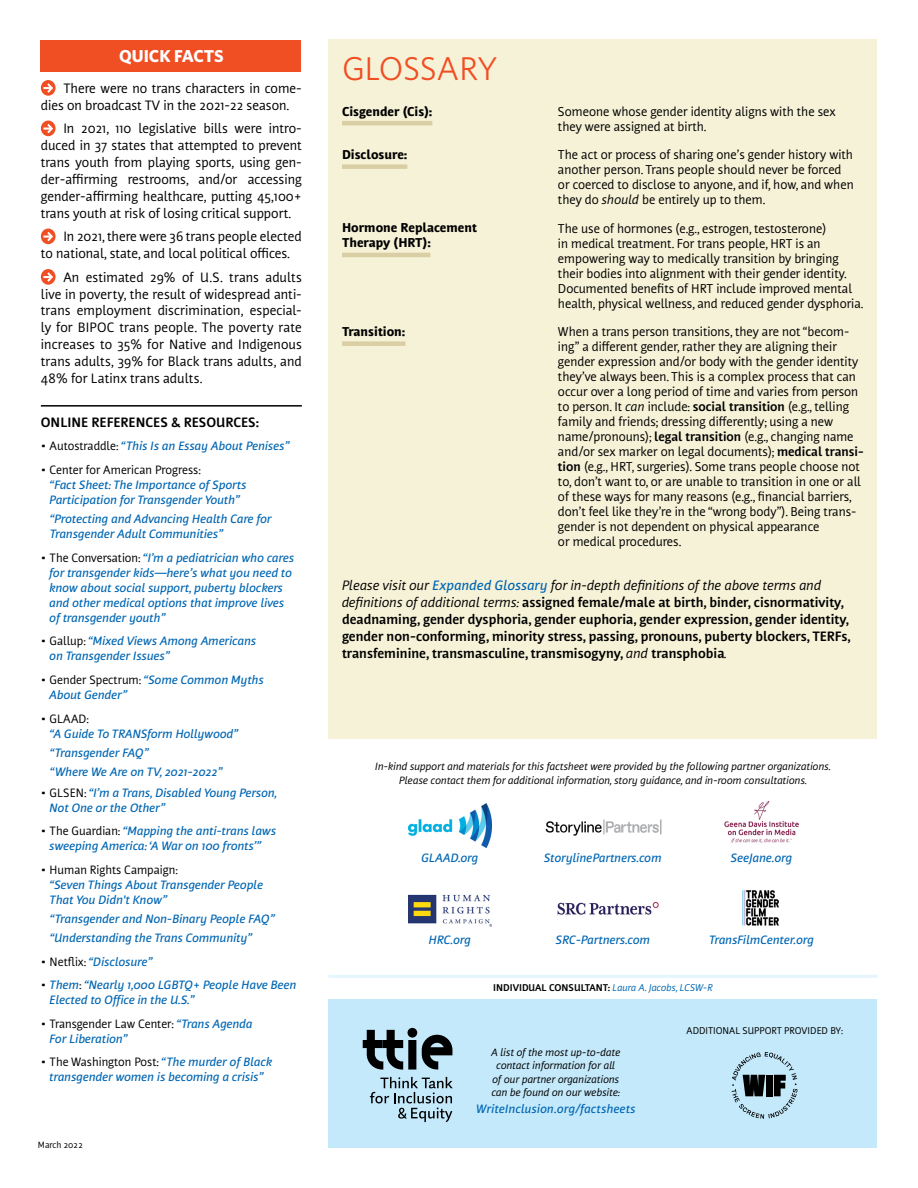
<style>
.page{position:relative;width:918px;height:1188px;background:#fff}
.page>*{position:absolute;margin:0;border:0;box-sizing:border-box;transform-origin:0 0}
.t1{font:33px "Whitney";letter-spacing:-.005em;color:#f04e23}
.t2{font:700 17.25px "Whitney";letter-spacing:-.005em;color:#fff}
.t3{font:13.5px/16.8px "Nuvo Pro";color:#000}
.t4{font:700 13.5px/16.8px "Nuvo Pro";color:#000}
.t5{font:12.75px/15px "Nuvo Pro";color:#000}
.t6{font:800 12.75px/15px "Nuvo Pro";color:#000}
.t7{font:italic 500 12px/15px "Nuvo Pro";color:#0066b3}
.t8{font:italic 10.5px/13.5px "Nuvo Pro";color:#000;text-align:center}
.t9{font:700 9.75px "Nuvo Pro";color:#000}
.t10{font:9.75px "Nuvo Pro";color:#000}
.t11{font:9px "Nuvo Pro";color:#000}
.s1{font-weight:400;font-style:normal;font-size:13.5px;color:#000}
.s2{font-weight:400;font-style:normal;color:#000}
.s3{font-style:italic}
.s4{font-weight:700}
.s5{font-weight:400;font-style:italic}
.s6{font-weight:500;font-style:italic;color:#0066b3}
.s7{font-weight:400;font-style:italic;color:#0066b3}
</style>
<div class="page">
<div style="left:40px;top:40px;width:262px;height:32px;background:#f04e23"></div>
<div style="left:328px;top:999px;width:550px;height:149px;background:#c4e9fb"></div>
<hr style="left:41px;top:405px;width:261px;height:2px;background:#000">
<svg style="left:41px;top:80px;width:15px;height:16px"></svg>
<svg style="left:43px;top:83px;width:10px;height:10px"></svg>
<div style="left:41px;top:121px;width:15px;height:15px;background:#f04e23;border-radius:50%"></div>
<svg style="left:43px;top:124px;width:10px;height:9px"></svg>
<div style="left:41px;top:229px;width:15px;height:15px;background:#f04e23;border-radius:50%"></div>
<svg style="left:43px;top:232px;width:10px;height:9px"></svg>
<svg style="left:41px;top:269px;width:15px;height:16px"></svg>
<svg style="left:43px;top:272px;width:10px;height:10px"></svg>
<div style="left:328px;top:39px;width:550px;height:700px;background:#f6f2d7"></div>
<hr style="left:342px;top:121px;width:90px;height:4px;background:#dacea4">
<div style="left:342px;top:164px;width:65px;height:5px;background:#dacea4"></div>
<div style="left:342px;top:341px;width:63px;height:5px;background:#dacea4"></div>
<hr style="left:342px;top:253px;width:88px;height:4px;background:#dacea4">
<hr style="left:328px;top:975px;width:550px;height:3px;background:#e4f5fd">
<svg style="left:363px;top:1028px;width:89px;height:42px"></svg>
<svg style="left:370px;top:1077px;width:83px;height:45px"></svg>
<svg style="left:732px;top:1052px;width:65px;height:67px"></svg>
<img style="left:742px;top:890px;width:37px;height:36px">
<img style="left:545px;top:819px;width:117px;height:17px">
<img style="left:724px;top:800px;width:75px;height:43px">
<img style="left:557px;top:901px;width:102px;height:14px">
<img style="left:408px;top:803px;width:83px;height:45px">
<img style="left:408px;top:894px;width:83px;height:33px">
<h2 class="t2" style="left:119px;top:46px;width:106px">QUICK FACTS</h2>
<p class="t3" style="left:41px;top:79px;width:262px;text-indent:22px">There were no trans characters in come&shy;dies on broadcast TV in the 2021-22 season.</p>
<p class="t3" style="left:41px;top:120px;width:263px;text-align:justify;text-indent:22px">In 2021, 110 legislative bills were intro&shy;duced in 37 states that attempted to prevent trans youth from playing sports, using gen&shy;der-affirming restrooms, and/or accessing gender-affirming healthcare, putting 45,100+ trans youth at risk of losing critical support.</p>
<p class="t3" style="left:41px;top:228px;width:263px;text-indent:22px">In 2021, there were 36 trans people elected to national, state, and local political offices.</p>
<p class="t3" style="left:41px;top:268px;width:263px;text-align:justify;text-indent:22px">An estimated 29% of U.S. trans adults live in poverty, the result of widespread anti&shy;trans employment discrimination, especial&shy;ly for BIPOC trans people. The poverty rate increases to 35% for Native and Indigenous trans adults, 39% for Black trans adults, and 48% for Latinx trans adults.</p>
<p class="t4" style="left:41px;top:413px;width:220px">ONLINE REFERENCES &amp; RESOURCES:</p>
<p class="t7" style="left:41px;top:438px;width:250px"><span class="s1">•</span> <span class="s2">Autostraddle:</span> “This Is an Essay About Penises”</p>
<p class="t7" style="left:50px;top:462px;width:199px;text-indent:-9px"><span class="s1">•</span> <span class="s2">Center for American Progress:<br></span>“Fact Sheet: The Importance of Sports<br>Participation for Transgender Youth”</p>
<p class="t7" style="left:50px;top:511px;width:223px">“Protecting and Advancing Health Care for<br>Transgender Adult Communities”</p>
<p class="t7" style="left:50px;top:550px;width:246px;text-indent:-9px"><span class="s1">•</span> <span class="s2">The Conversation:</span> “I’m a pediatrician who cares for transgender kids—here’s what you need to know about social support, puberty blockers and other medical options that improve lives of transgender youth”</p>
<p class="t7" style="left:50px;top:633px;width:208px;text-indent:-9px"><span class="s1">•</span> <span class="s2">Gallup:</span> “Mixed Views Among Americans on Transgender Issues”</p>
<p class="t7" style="left:50px;top:672px;width:216px;text-indent:-9px"><span class="s1">•</span> <span class="s2">Gender Spectrum:</span> “Some Common Myths<br>About Gender”</p>
<p class="t7" style="left:50px;top:710px;width:190px;text-indent:-9px"><span class="s1">•</span> <span class="s2">GLAAD:<br></span>“A Guide To TRANSform Hollywood”</p>
<p class="t7" style="left:50px;top:742px;width:174px;line-height:19px">“Transgender FAQ”<br>“Where We Are on TV, 2021-2022”</p>
<p class="t7" style="left:50px;top:784px;width:229px;text-indent:-9px"><span class="s1">•</span> <span class="s2">GLSEN:</span> “I’m a Trans, Disabled Young Person,<br>Not One or the Other”</p>
<p class="t7" style="left:41px;top:823px;width:237px;text-align:center"><span class="s1">•</span> <span class="s2">The Guardian:</span> “Mapping the anti-trans laws sweeping America: ‘A War on 100 fronts’”</p>
<p class="t7" style="left:50px;top:862px;width:215px;text-indent:-9px"><span class="s1">•</span> <span class="s2">Human Rights Campaign:<br></span>“Seven Things About Transgender People<br>That You Didn't Know”</p>
<p class="t7" style="left:50px;top:909px;width:227px;line-height:19px">“Transgender and Non-Binary People FAQ” “Understanding the Trans Community”</p>
<p class="t7" style="left:41px;top:953px;width:113px"><span class="s1">•</span> <span class="s2">Netflix:</span> “Disclosure”</p>
<p class="t7" style="left:50px;top:977px;width:249px;text-indent:-9px"><span class="s1">•</span> Them<span class="s2">:</span> “Nearly 1,000 LGBTQ+ People Have Been<br>Elected to Office in the U.S.”</p>
<p class="t7" style="left:50px;top:1016px;width:205px;text-indent:-9px"><span class="s1">•</span> <span class="s2">Transgender Law Center:</span> “Trans Agenda<br>For Liberation”</p>
<p class="t7" style="left:41px;top:1054px;width:233px;text-align:center"><span class="s1">•</span> <span class="s2">The Washington Post:</span> “The murder of Black transgender women is becoming a crisis”</p>
<p class="t11" style="left:38px;top:1138px;width:46px">March 2022</p>
<h1 class="t1" style="left:342px;top:49px;width:157px">GLOSSARY</h1>
<p class="t6" style="left:342px;top:103px;width:92px">Cisgender (Cis):</p>
<p class="t5" style="left:558px;top:103px;width:279px">Someone whose gender identity aligns with the sex they were assigned at birth.</p>
<p class="t6" style="left:342px;top:146px;width:67px">Disclosure:</p>
<p class="t5" style="left:558px;top:147px;width:297px">The act or process of sharing one’s gender history with another person. Trans people should never be forced or coerced to disclose to anyone, and if, how, and when they do <span class="s3">should</span> be entirely up to them.</p>
<p class="t5" style="left:558px;top:220px;width:307px">The use of hormones (e.g., estrogen, testosterone)<br>in medical treatment. For trans people, HRT is an empowering way to medically transition by bringing their bodies into alignment with their gender identity.<br>Documented benefits of HRT include improved mental health, physical wellness, and reduced gender dysphoria.</p>
<p class="t6" style="left:342px;top:323px;width:65px">Transition:</p>
<p class="t5" style="left:558px;top:324px;width:307px">When a trans person transitions, they are not “becom&shy;ing” a different gender, rather they are aligning their gender expression and/or body with the gender identity they’ve always been. This is a complex process that can occur over a long period of time and varies from person to person. It <span class="s3">can</span> include: <span class="s4">social transition</span> (e.g., telling family and friends; dressing differently; using a new name/pronouns); <span class="s4">legal transition</span> (e.g., changing name and/or sex marker on legal documents); <span class="s4">medical transi&shy;tion</span> (e.g., HRT, surgeries). Some trans people choose not to, don’t want to, or are unable to transition in one or all of these ways for many reasons (e.g., financial barriers, don’t feel like they’re in the “wrong body”). Being trans&shy;gender is not dependent on physical appearance<br>or medical procedures.</p>
<p class="t4" style="left:342px;top:576px;width:510px"><span class="s5">Please visit our</span> <span class="s6">Expanded Glossary</span> <span class="s5">for in-depth definitions of the above terms and definitions of additional terms:</span> assigned female/male at birth, binder, cisnormativity, deadnaming, gender dysphoria, gender euphoria, gender expression, gender identity, gender non-conforming, minority stress, passing, pronouns, puberty blockers, TERFs, transfeminine, transmasculine, transmisogyny, <span class="s5">and</span> transphobia<span class="s5">.</span></p>
<p class="t6" style="left:342px;top:220px;width:136px">Hormone Replacement<br>Therapy (HRT):</p>
<p class="t8" style="left:375px;top:759px;width:457px;line-height:14.2px">In-kind support and materials for this factsheet were provided by the following partner organizations.<br>Please contact them for additional information, story guidance, and in-room consultations.</p>
<p class="t7" style="left:421px;top:850px;width:59px">GLAAD.org</p>
<p class="t7" style="left:544px;top:850px;width:119px">StorylinePartners.com</p>
<p class="t7" style="left:731px;top:850px;width:63px">SeeJane.org</p>
<p class="t7" style="left:429px;top:932px;width:44px">HRC.org</p>
<p class="t7" style="left:556px;top:932px;width:96px">SRC-Partners.com</p>
<p class="t7" style="left:709px;top:932px;width:106px">TransFilmCenter.org</p>
<p class="t9" style="left:493px;top:981px;width:221px">INDIVIDUAL CONSULTANT: <span class="s7">Laura A. Jacobs, LCSW-R</span></p>
<p class="t10" style="left:687px;top:1024px;width:158px">ADDITIONAL SUPPORT PROVIDED BY:</p>
<p class="t8" style="left:491px;top:1045px;width:131px">A list of the most up-to-date contact information for all of our partner organizations can be found on our website:</p>
<p class="t7" style="left:476px;top:1100px;width:161px">WriteInclusion.org/factsheets</p>
</div>
